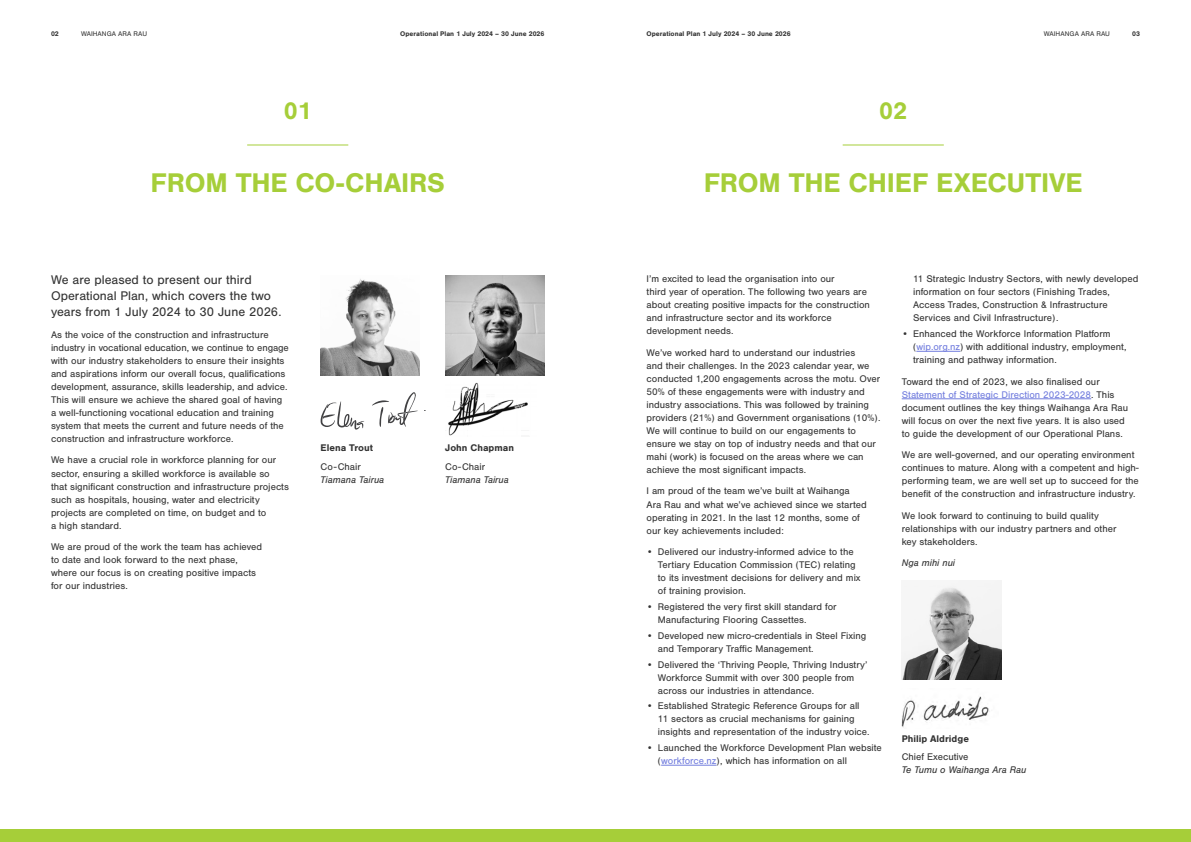
<style>
.page{position:relative;width:1191px;height:842px;background:#fff}
.page>*{position:absolute;margin:0;border:0;box-sizing:border-box;transform-origin:0 0}
.H2___Main_Heading__Nimbus{font:700 28px "Nimbus San";letter-spacing:-.01em;color:#a6ce39}
.H2___Main_Heading__Nimbus-2{font:700 25px "Nimbus San";color:#a6ce39}
.Small_Opening_Paragraph{font:13px/16px "Nimbus San";color:#333}
.Body{font:10px/13px "Nimbus San";color:#333}
.Body-2{font:italic 10px/13px "Nimbus San";color:#333}
.H5___Small_Bold_Heading{font:700 10px "Nimbus San";color:#333}
.t1{font:700 7px "Nimbus San";color:#333}
.t2{font:7px "Nimbus San";color:#333}
.s1{font-style:normal}
.s2{color:#727dde}
</style>
<div class="page">
<hr style="left:247px;top:144px;width:101px;height:1px;background:#a6ce39">
<svg style="left:372px;top:392px;width:46px;height:35px"></svg>
<svg style="left:321px;top:401px;width:43px;height:29px"></svg>
<img style="left:321px;top:279px;width:99px;height:96px">
<img style="left:448px;top:383px;width:80px;height:53px">
<img style="left:445px;top:276px;width:99px;height:99px">
<hr style="left:842px;top:144px;width:101px;height:1px;background:#a6ce39">
<hr style="left:661px;top:765px;width:55px;height:1px;background:#727dde">
<hr style="left:916px;top:351px;width:44px;height:1px;background:#727dde">
<hr style="left:901px;top:398px;width:190px;height:1px;background:#727dde">
<img style="left:901px;top:696px;width:89px;height:32px">
<img style="left:901px;top:580px;width:100px;height:100px">
<div style="left:0;top:829px;width:1191px;height:13px;background:#a6ce39"></div>
<p class="t1" style="left:51px;top:30px;width:9px">02</p>
<p class="t2" style="left:81px;top:30px;width:68px">WAIHANGA ARA RAU</p>
<p class="t1" style="left:400px;top:30px;width:146px">Operational Plan 1 July 2024 – 30 June 2026</p>
<p class="t1" style="left:646px;top:30px;width:146px">Operational Plan 1 July 2024 – 30 June 2026</p>
<p class="t2" style="left:1043px;top:30px;width:68px">WAIHANGA ARA RAU</p>
<p class="t1" style="left:1132px;top:30px;width:9px">03</p>
<h2 class="H2___Main_Heading__Nimbus-2" style="left:284px;top:96px;width:29px">01</h2>
<h2 class="H2___Main_Heading__Nimbus" style="left:151px;top:167px;width:296px">FROM THE CO-CHAIRS</h2>
<p class="Small_Opening_Paragraph" style="left:51px;top:272px;width:232px">We are pleased to present our third<br>Operational Plan, which covers the two years from 1 July 2024 to 30 June 2026.</p>
<p class="Body" style="left:51px;top:328px;width:239px">As the voice of the construction and infrastructure industry in vocational education, we continue to engage with our industry stakeholders to ensure their insights and aspirations inform our overall focus, qualifications development, assurance, skills leadership, and advice.<br>This will ensure we achieve the shared goal of having a well-functioning vocational education and training system that meets the current and future needs of the construction and infrastructure workforce.</p>
<p class="Body" style="left:51px;top:454px;width:239px">We have a crucial role in workforce planning for our sector, ensuring a skilled workforce is available so<br>that significant construction and infrastructure projects such as hospitals, housing, water and electricity projects are completed on time, on budget and to<br>a high standard.</p>
<p class="Body" style="left:51px;top:540px;width:213px">We are proud of the work the team has achieved to date and look forward to the next phase, where our focus is on creating positive impacts for our industries.</p>
<p class="H5___Small_Bold_Heading" style="left:321px;top:442px;width:54px">Elena Trout</p>
<p class="Body-2" style="left:321px;top:460px;width:65px"><span class="s1">Co-Chair<br></span>Tiamana Tairua</p>
<p class="H5___Small_Bold_Heading" style="left:445px;top:442px;width:70px">John Chapman</p>
<p class="Body-2" style="left:445px;top:460px;width:65px"><span class="s1">Co-Chair<br></span>Tiamana Tairua</p>
<h2 class="H2___Main_Heading__Nimbus-2" style="left:879px;top:96px;width:29px">02</h2>
<h2 class="H2___Main_Heading__Nimbus" style="left:703px;top:167px;width:380px">FROM THE CHIEF EXECUTIVE</h2>
<p class="Body" style="left:646px;top:273px;width:225px">I’m excited to lead the organisation into our<br>third year of operation. The following two years are about creating positive impacts for the construction and infrastructure sector and its workforce development needs.</p>
<p class="Body" style="left:646px;top:346px;width:235px">We’ve worked hard to understand our industries<br>and their challenges. In the 2023 calendar year, we conducted 1,200 engagements across the motu. Over 50% of these engagements were with industry and industry associations. This was followed by training providers (21%) and Government organisations (10%).<br>We will continue to build on our engagements to ensure we stay on top of industry needs and that our mahi (work) is focused on the areas where we can achieve the most significant impacts.</p>
<p class="Body" style="left:646px;top:485px;width:222px">I am proud of the team we’ve built at Waihanga Ara Rau and what we’ve achieved since we started operating in 2021. In the last 12 months, some of our key achievements included:</p>
<p class="Body" style="left:658px;top:545px;width:204px;text-indent:-11px">• Delivered our industry-informed advice to the Tertiary Education Commission (TEC) relating to its investment decisions for delivery and mix of training provision.</p>
<p class="Body" style="left:658px;top:600px;width:180px;text-indent:-11px">• Registered the very first skill standard for<br>Manufacturing Flooring Cassettes.</p>
<p class="Body" style="left:658px;top:629px;width:210px;text-indent:-11px">• Developed new micro-credentials in Steel Fixing and Temporary Traffic Management.</p>
<p class="Body" style="left:658px;top:658px;width:211px;text-indent:-11px">• Delivered the ‘Thriving People, Thriving Industry’<br>Workforce Summit with over 300 people from across our industries in attendance.</p>
<p class="Body" style="left:658px;top:700px;width:213px;text-indent:-11px">• Established Strategic Reference Groups for all<br>11 sectors as crucial mechanisms for gaining insights and representation of the industry voice.</p>
<p class="Body" style="left:658px;top:741px;width:225px;text-indent:-11px">• Launched the Workforce Development Plan website (<span class="s2">workforce.nz</span>), which has information on all</p>
<p class="Body" style="left:913px;top:273px;width:227px">11 Strategic Industry Sectors, with newly developed information on four sectors (Finishing Trades, Access Trades, Construction &amp; Infrastructure Services and Civil Infrastructure).</p>
<p class="Body" style="left:913px;top:328px;width:215px;text-indent:-11px">• Enhanced the Workforce Information Platform (<span class="s2">wip.org.nz</span>) with additional industry, employment, training and pathway information.</p>
<p class="Body" style="left:901px;top:375px;width:228px">Toward the end of 2023, we also finalised our <span class="s2">Statement of Strategic Direction 2023-2028</span>. This document outlines the key things Waihanga Ara Rau will focus on over the next five years. It is also used to guide the development of our Operational Plans.</p>
<p class="Body" style="left:901px;top:449px;width:239px">We are well-governed, and our operating environment continues to mature. Along with a competent and high&shy;performing team, we are well set up to succeed for the benefit of the construction and infrastructure industry.</p>
<p class="Body" style="left:901px;top:509px;width:216px">We look forward to continuing to build quality relationships with our industry partners and other key stakeholders.</p>
<p class="Body-2" style="left:901px;top:557px;width:55px">Nga mihi nui</p>
<p class="H5___Small_Bold_Heading" style="left:901px;top:733px;width:69px">Philip Aldridge</p>
<p class="Body-2" style="left:901px;top:751px;width:126px"><span class="s1">Chief Executive<br></span>Te Tumu o Waihanga Ara Rau</p>
</div>
